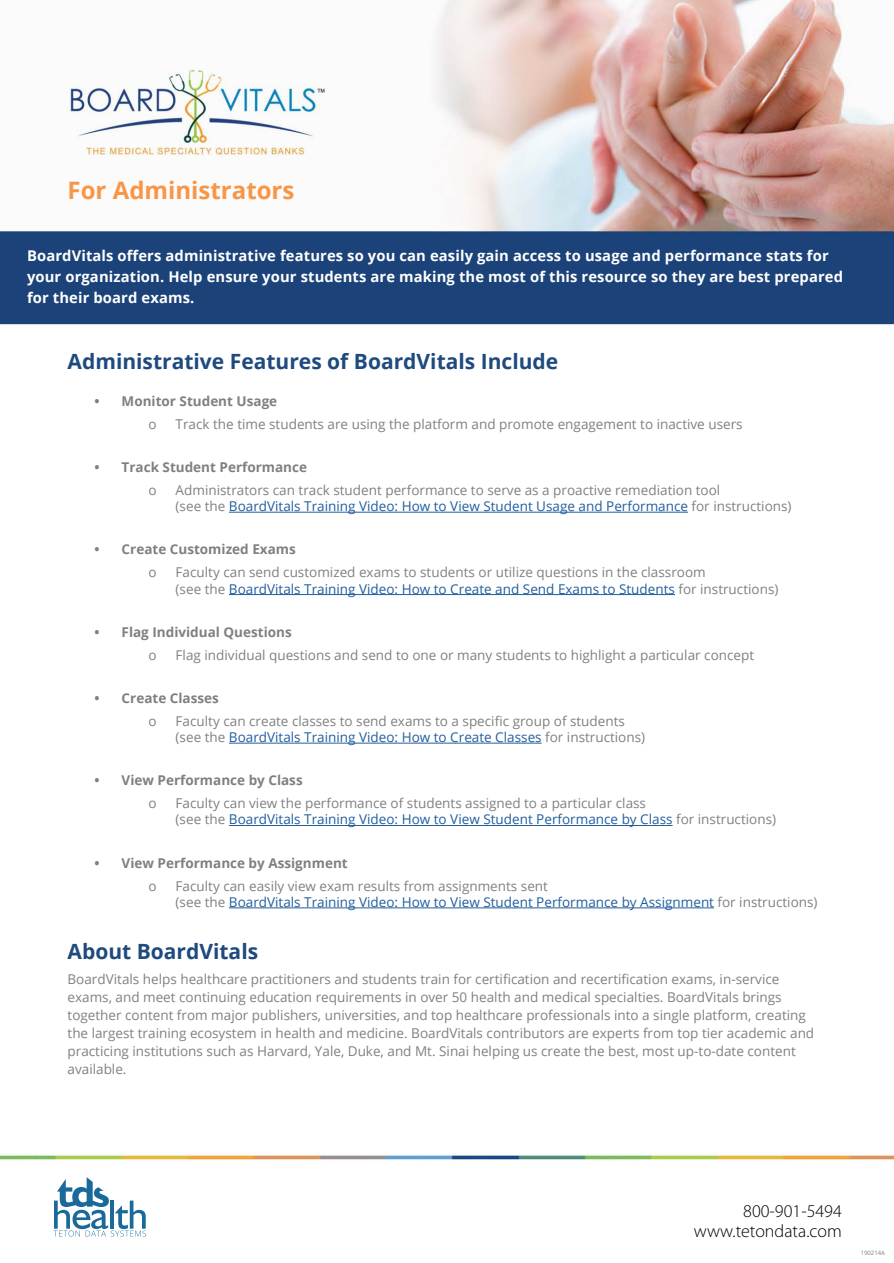
<style>
.page{position:relative;width:894px;height:1263px;background:#fff}
.page>*{position:absolute;margin:0;border:0;box-sizing:border-box;transform-origin:0 0}
.t1{font:700 24px "Open Sans";color:#f89648}
.t2{font:700 21px "Open Sans";color:#1e4a7e}
.t3{font:300 18px/19.5px "Myriad Pro";color:#000;text-align:right}
.t4{font:700 14.7px/21px "Open Sans";letter-spacing:.01em;color:#fff}
.t5{font:13.5px/16.2px "Open Sans";color:#7f8080}
.t6{font:700 13.5px "Open Sans";color:#7f8080}
.t7{font:6px "Open Sans";color:#7f8080}
.s1{color:#215e9e}
</style>
<div class="page">
<img style="left:0;top:0;width:893px;height:1161px">
<svg style="left:54px;top:1177px;width:92px;height:59px"></svg>
<hr style="left:229px;top:512px;width:458px;height:1px;background:#215e9e">
<hr style="left:229px;top:594px;width:445px;height:1px;background:#215e9e">
<hr style="left:229px;top:743px;width:312px;height:1px;background:#215e9e">
<hr style="left:229px;top:825px;width:443px;height:1px;background:#215e9e">
<hr style="left:229px;top:907px;width:484px;height:1px;background:#215e9e">
<h1 class="t1" style="left:68px;top:174px;width:228px">For Administrators</h1>
<p class="t4" style="left:27px;top:245px;width:817px">BoardVitals offers administrative features so you can easily gain access to usage and performance stats for your organization. Help ensure your students are making the most of this resource so they are best prepared for their board exams.</p>
<h2 class="t2" style="left:68px;top:347px;width:492px">Administrative Features of BoardVitals Include</h2>
<p class="t6" style="left:94px;top:391px;width:184px">• Monitor Student Usage</p>
<p class="t5" style="left:148px;top:415px;width:10px">o</p>
<p class="t5" style="left:176px;top:415px;width:568px">Track the time students are using the platform and promote engagement to inactive users</p>
<p class="t6" style="left:94px;top:457px;width:214px">• Track Student Performance</p>
<p class="t5" style="left:148px;top:481px;width:10px">o</p>
<p class="t5" style="left:176px;top:481px;width:617px">Administrators can track student performance to serve as a proactive remediation tool<br>(see the <span class="s1">BoardVitals Training Video: How to View Student Usage and Performance</span> for instructions)</p>
<p class="t6" style="left:94px;top:540px;width:203px">• Create Customized Exams</p>
<p class="t5" style="left:148px;top:564px;width:10px">o</p>
<p class="t5" style="left:176px;top:564px;width:604px">Faculty can send customized exams to students or utilize questions in the classroom<br>(see the <span class="s1">BoardVitals Training Video: How to Create and Send Exams to Students</span> for instructions)</p>
<p class="t6" style="left:94px;top:622px;width:199px">• Flag Individual Questions</p>
<p class="t5" style="left:148px;top:646px;width:10px">o</p>
<p class="t5" style="left:176px;top:646px;width:579px">Flag individual questions and send to one or many students to highlight a particular concept</p>
<p class="t6" style="left:94px;top:688px;width:126px">• Create Classes</p>
<p class="t5" style="left:148px;top:712px;width:10px">o</p>
<p class="t5" style="left:176px;top:712px;width:471px">Faculty can create classes to send exams to a specific group of students (see the <span class="s1">BoardVitals Training Video: How to Create Classes</span> for instructions)</p>
<p class="t6" style="left:94px;top:771px;width:209px">• View Performance by Class</p>
<p class="t5" style="left:148px;top:795px;width:10px">o</p>
<p class="t5" style="left:175px;top:795px;width:601px">Faculty can view the performance of students assigned to a particular class<br>(see the <span class="s1">BoardVitals Training Video: How to View Student Performance by Class</span> for instructions)</p>
<p class="t6" style="left:94px;top:853px;width:254px">• View Performance by Assignment</p>
<p class="t5" style="left:148px;top:877px;width:10px">o</p>
<p class="t5" style="left:175px;top:877px;width:643px">Faculty can easily view exam results from assignments sent<br>(see the <span class="s1">BoardVitals Training Video: How to View Student Performance by Assignment</span> for instructions)</p>
<h2 class="t2" style="left:68px;top:936px;width:192px">About BoardVitals</h2>
<p class="t5" style="left:68px;top:969px;width:747px;line-height:18px">BoardVitals helps healthcare practitioners and students train for certification and recertification exams, in-service exams, and meet continuing education requirements in over 50 health and medical specialties. BoardVitals brings together content from major publishers, universities, and top healthcare professionals into a single platform, creating the largest training ecosystem in health and medicine. BoardVitals contributors are experts from top tier academic and practicing institutions such as Harvard, Yale, Duke, and Mt. Sinai helping us create the best, most up-to-date content available.</p>
<h3 class="t3" style="left:693px;top:1201px;width:149px">800-901-5494 www.tetondata.com</h3>
<p class="t7" style="left:860px;top:1248px;width:26px">190214A</p>
</div>
